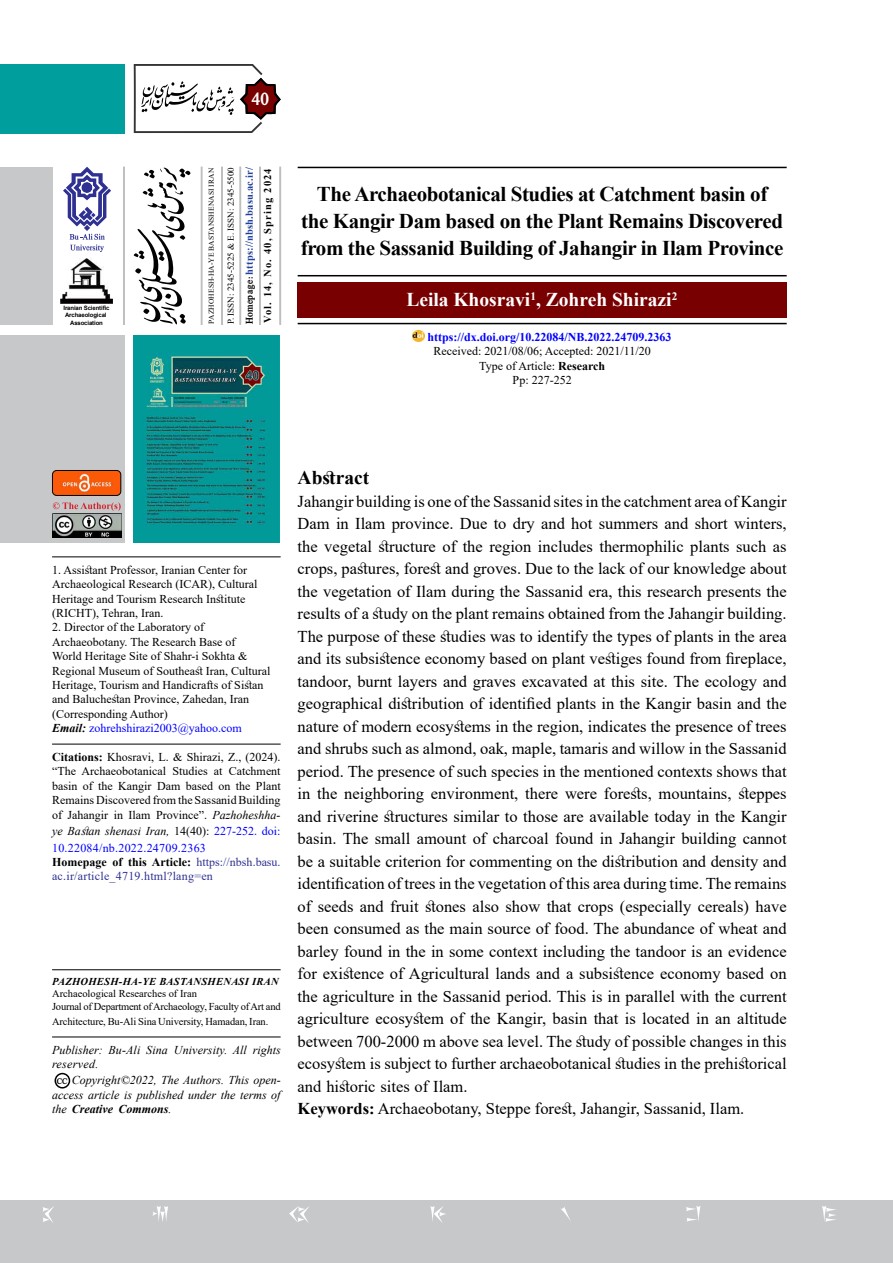
<style>
.page{position:relative;width:893px;height:1263px;background:#fff}
.page>*{position:absolute;margin:0;border:0;box-sizing:border-box;transform-origin:0 0}
.t1{font:700 21px/27px "Times New Roman";letter-spacing:-.02em;color:#000;text-align:center}
.t2{font:700 19.5px "Times New Roman";color:#fff}
.t3{font:700 19.5px "Times New Roman";color:#000}
.t4{font:700 19.5px "w Mitra";color:#fff}
.t5{font:16.5px/22.5px "Times New Roman";color:#000}
.t6{font:12px/14.4px "Times New Roman";color:#000}
.t7{font:italic 12px/14.4px "Times New Roman";color:#000}
.t8{font:700 12px "Times New Roman";color:#00f}
.t9{font:12px "Times New Roman";letter-spacing:.02em;color:#2e3092}
.t10{font:12px "Times New Roman";letter-spacing:.02em;color:#00f}
.t11{font:700 12px "Times New Roman";color:#000}
.t12{font:italic 700 12px "Times New Roman";color:#000}
.t13{font:12px "Times New Roman";color:#2e3092}
.t14{font:700 11.4px "Times New Roman";color:#fff}
.t15{font:10.5px/12.6px "Times New Roman";letter-spacing:-.01em;color:#000}
.t16{font:700 10.5px "Times New Roman";letter-spacing:.02em;color:#21409a}
.t17{font:italic 700 10.5px "Times New Roman";letter-spacing:.03em;color:#000}
.t18{font:700 10.5px "Times New Roman";letter-spacing:.11em;color:#000}
.t19{font:9px "Times New Roman";color:#000}
.t20{font:700 9px "w Mitra";color:#000}
.t21{font:7.5px "Times New Roman";letter-spacing:.015em;color:#000}
.t22{font:700 6px/7.2px "Arial";letter-spacing:-.02em;color:#000;text-align:center}
.s1{font-family:"w Mitra";font-size:10.95px;color:#000}
.s2{font-weight:700}
.s3{font-weight:700;font-style:italic}
.s4{color:#00f}
.s5{font-style:normal}
.s6{font-style:normal;color:#00f}
.s7{font-weight:400}
</style>
<div class="page">
<div style="left:0;top:1200px;width:893px;height:63px;background:#c7c8ca"></div>
<svg style="left:43px;top:1206px;width:793px;height:17px"></svg>
<div style="left:0;top:64px;width:124px;height:69px;background:#009e9d"></div>
<svg style="left:134px;top:64px;width:147px;height:69px"></svg>
<div style="left:0;top:335px;width:124px;height:208px;background:#c7c8ca"></div>
<img style="left:134px;top:335px;width:146px;height:208px">
<hr style="left:52px;top:969px;width:229px;height:1px;background:#000">
<hr style="left:52px;top:1036px;width:229px;height:1px;background:#000">
<div style="left:55px;top:1073px;width:15px;height:15px;border:2px solid #000;border-radius:50%"></div>
<svg style="left:134px;top:167px;width:57px;height:157px"></svg>
<div style="left:0;top:167px;width:52px;height:157px;background:#c7c8ca"></div>
<hr style="left:221px;top:167px;width:2px;height:158px;background:#bcbec0">
<hr style="left:201px;top:167px;width:1px;height:158px;background:#bcbec0">
<hr style="left:123px;top:167px;width:2px;height:158px;background:#bcbec0">
<div style="left:239px;top:167px;width:2px;height:158px;background:#bcbec0;border:1px solid #bcbec0"></div>
<hr style="left:259px;top:167px;width:2px;height:158px;background:#bcbec0">
<div style="left:279px;top:167px;width:2px;height:158px;background:#bcbec0;border:1px solid #bcbec0"></div>
<img style="left:60px;top:258px;width:52px;height:45px">
<svg style="left:63px;top:167px;width:48px;height:85px"></svg>
<hr style="left:298px;top:167px;width:489px;height:1px;background:#000">
<img style="left:52px;top:513px;width:69px;height:24px">
<svg style="left:53px;top:502px;width:68px;height:9px"></svg>
<div style="left:52px;top:470px;width:69px;height:25px;background:#fc5a0a;border-radius:4px"></div>
<img style="left:62px;top:472px;width:50px;height:22px">
<div style="left:52px;top:470px;width:69px;height:26px;border:1px solid #000;border-radius:4px"></div>
<div style="left:298px;top:282px;width:489px;height:35px;background:#790000"></div>
<hr style="left:298px;top:275px;width:489px;height:1px;background:#000">
<hr style="left:298px;top:323px;width:489px;height:1px;background:#000">
<svg style="left:413px;top:330px;width:11px;height:12px"></svg>
<hr style="left:52px;top:556px;width:229px;height:1px;background:#000">
<hr style="left:52px;top:744px;width:229px;height:1px;background:#000">
<p class="t22" style="left:63px;top:305px;width:48px">Iranian Scientific<br>Archaeological<br>Association</p>
<p class="t4" style="left:252px;top:87px;width:19px">40</p>
<p class="t16" style="left:242px;top:324px;width:159px;rotate:-90deg"><span class="s1">Homepage:</span> https://nbsh.basu.ac i r. /</p>
<p class="t21" style="left:206px;top:324px;width:157px;rotate:-90deg">PAZHOHESH-HA-YE BASTANSHENASI IRAN</p>
<p class="t19" style="left:225px;top:324px;width:158px;rotate:-90deg">.P ISSN: 2345-5225 &amp; E. ISSN: 2345-5500</p>
<p class="t18" style="left:260px;top:193px;width:26px;rotate:-90deg">2024</p>
<p class="t18" style="left:260px;top:234px;width:38px;rotate:-90deg">Spring</p>
<p class="t18" style="left:260px;top:254px;width:17px;rotate:-90deg">40,</p>
<p class="t18" style="left:260px;top:277px;width:19px;rotate:-90deg">No.</p>
<p class="t18" style="left:260px;top:297px;width:17px;rotate:-90deg">14,</p>
<p class="t18" style="left:260px;top:323px;width:22px;rotate:-90deg">Vol.</p>
<p class="t1" style="left:301px;top:180px;width:484px">The Archaeobotanical Studies at Catchment basin of the Kangir Dam based on the Plant Remains Discovered from the Sassanid Building of Jahangir in Ilam Province</p>
<p class="t2" style="left:406px;top:286px;width:267px">Leila Khosravi , Zohreh Shirazi</p>
<p class="t14" style="left:672px;top:288px;width:7px">2</p>
<p class="t8" style="left:427px;top:328px;width:246px">https://dx.doi.org/10.22084/NB.2022.24709.2363</p>
<p class="t6" style="left:434px;top:344px;width:219px;text-align:center">Received: 2021/08/06; Accepted: 2021/11/20<br>Type of Article: <span class="s2">Research<br></span>Pp: 227-252</p>
<p class="t14" style="left:530px;top:288px;width:7px">1</p>
<p class="t6" style="left:52px;top:562px;width:207px">1. Assistant Professor, Iranian Center for Archaeological Research (ICAR ,) Cultural Heritage and Tourism Research Institute (RICHT ,) Tehran, Iran.</p>
<p class="t6" style="left:52px;top:620px;width:220px">2. Director of the Laboratory of Archaeobotany. The Research Base of<br>World Heritage Site of Shahr i- Sokhta &amp; Regional Museum of Southeast Iran, Cultural Heritage, Tourism and Handicrafts of Sistan and Baluchestan Province, Zahedan, Iran (Corresponding Author(<br><span class="s3">Email:</span> <span class="s4">zohrehshirazi2003@yahoo.com</span></p>
<p class="t6" style="left:52px;top:749px;width:230px;text-align:right"><span class="s2">Citations:</span> Khosravi L, . &amp; Shirazi Z, )., 2024 .(<br>Catchment</p>
<p class="t6" style="left:52px;top:764px;width:25px">“The</p>
<p class="t6" style="left:82px;top:764px;width:86px">Archaeobotanical</p>
<p class="t6" style="left:172px;top:764px;width:37px">Studies</p>
<p class="t6" style="left:214px;top:764px;width:10px">at</p>
<p class="t6" style="left:52px;top:778px;width:230px">basin<br>Remains Discovered from the Sassanid Building</p>
<p class="t7" style="left:52px;top:824px;width:230px">ye Bastan shenasi Iran, <span class="s5">14(40 :)</span> <span class="s6">227-252. doi:</span></p>
<p class="t6" style="left:98px;top:778px;width:16px">the</p>
<p class="t6" style="left:118px;top:778px;width:35px">Kangir</p>
<p class="t6" style="left:186px;top:778px;width:29px">based</p>
<p class="t6" style="left:236px;top:778px;width:16px">the</p>
<p class="t6" style="left:256px;top:778px;width:26px">Plant</p>
<p class="t6" style="left:83px;top:778px;width:11px">of</p>
<p class="t6" style="left:157px;top:778px;width:25px">Dam</p>
<p class="t6" style="left:218px;top:778px;width:13px">on</p>
<p class="t6" style="left:68px;top:807px;width:42px">Jahangir</p>
<p class="t6" style="left:114px;top:807px;width:11px">in</p>
<p class="t6" style="left:129px;top:807px;width:23px">Ilam</p>
<p class="t6" style="left:156px;top:807px;width:52px">Province .”</p>
<p class="t7" style="left:213px;top:807px;width:69px">Pazhoheshha-</p>
<p class="t6" style="left:52px;top:807px;width:11px">of</p>
<p class="t10" style="left:52px;top:839px;width:155px">10.22084/nb.2022.24709.2363</p>
<p class="t13" style="left:197px;top:853px;width:86px">https://nbsh.basu.</p>
<p class="t11" style="left:128px;top:853px;width:64px">this Article:</p>
<p class="t11" style="left:112px;top:853px;width:11px">of</p>
<p class="t11" style="left:52px;top:853px;width:56px">Homepage</p>
<p class="t9" style="left:52px;top:868px;width:162px">ac i r. /article_4719.html?lang=en</p>
<p class="t17" style="left:52px;top:974px;width:228px">PAZHOHESH-HA-YE BASTANSHENASI IRAN</p>
<p class="t15" style="left:52px;top:987px;width:230px">Archaeological Researches of Iran<br>Journal of Department ofArchaeology, Faculty ofArt and</p>
<p class="t15" style="left:52px;top:1015px;width:218px">Architecture, Bu-Ali Sina University, Hamadan, Iran.</p>
<p class="t7" style="left:253px;top:1042px;width:30px">rights</p>
<p class="t7" style="left:52px;top:1042px;width:52px">Publisher: reserved.</p>
<p class="t7" style="left:52px;top:1087px;width:230px">access article is published under the terms of</p>
<p class="t7" style="left:108px;top:1042px;width:33px">Bu-Ali</p>
<p class="t7" style="left:233px;top:1042px;width:15px">All</p>
<p class="t7" style="left:146px;top:1042px;width:23px">Sina</p>
<p class="t7" style="left:174px;top:1042px;width:55px">University.</p>
<p class="t7" style="left:72px;top:1073px;width:210px">Copyright©2022, The Authors. This open-</p>
<p class="t20" style="left:57px;top:1075px;width:12px">CC</p>
<p class="t12" style="left:52px;top:1101px;width:121px"><span class="s7">the</span> Creative Commons<span class="s7">.</span></p>
<p class="t3" style="left:298px;top:463px;width:73px">Abstract</p>
<p class="t5" style="left:298px;top:489px;width:491px">Jahangir building is one of the Sassanid sites in the catchment area of Kangir Dam in Ilam province. Due to dry and hot summers and short winters, the vegetal structure of the region includes thermophilic plants such as crops, pastures, forest and groves. Due to the lack of our knowledge about the vegetation of Ilam during the Sassanid era, this research presents the results of a study on the plant remains obtained from the Jahangir building.<br>The purpose of these studies was to identify the types of plants in the area and its subsistence economy based on plant vestiges found from fireplace, tandoor, burnt layers and graves excavated at this site. The ecology and geographical distribution of identified plants in the Kangir basin and the nature of modern ecosystems in the region, indicates the presence of trees and shrubs such as almond, oak, maple, tamaris and willow in the Sassanid period. The presence of such species in the mentioned contexts shows that in the neighboring environment, there were forests, mountains, steppes and riverine structures similar to those are available today in the Kangir basin. The small amount of charcoal found in Jahangir building cannot be a suitable criterion for commenting on the distribution and density and identification of trees in the vegetation of this area during time. The remains of seeds and fruit stones also show that crops (especially cereals) have been consumed as the main source of food. The abundance of wheat and barley found in the in some context including the tandoor is an evidence for existence of Agricultural lands and a subsistence economy based on the agriculture in the Sassanid period. This is in parallel with the current agriculture ecosystem of the Kangir, basin that is located in an altitude between 700-2000 m above sea level. The study of possible changes in this ecosystem is subject to further archaeobotanical studies in the prehistorical and historic sites of Ilam.<br><span class="s2">Keywords:</span> Archaeobotany, Steppe forest, Jahangir, Sassanid, Ilam.</p>
</div>
